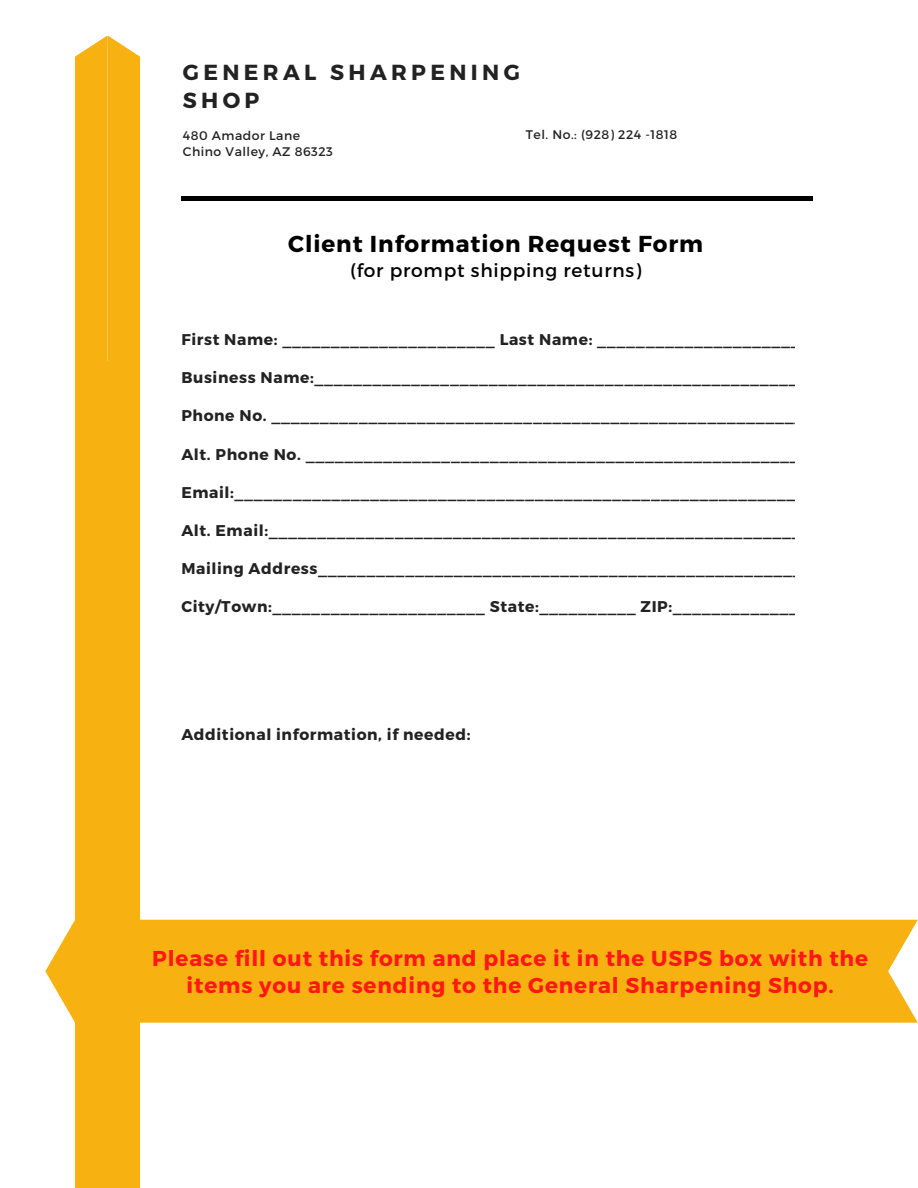
<style>
.page{position:relative;width:918px;height:1188px;background:#fff}
.page>*{position:absolute;margin:0;border:0;box-sizing:border-box;transform-origin:0 0}
.t1{font:700 23.1px "Montserrat";letter-spacing:.04em;color:#000}
.t2{font:700 21.75px/27.5px "Montserrat";letter-spacing:.2em;color:#222}
.t3{font:700 21.6px "Montserrat";letter-spacing:.04em;color:#ff1616}
.t4{font:18.6px "Montserrat";letter-spacing:.04em;color:#000}
.t5{font:700 15.6px "Montserrat";letter-spacing:.04em;color:#222}
.t6{font:12.45px "Montserrat";letter-spacing:.04em;color:#222}
</style>
<div class="page">
<div style="left:75px;top:361px;width:64px;height:827px;background:#f7b212"></div>
<div style="left:75px;top:36px;width:64px;height:325px;background:#f7b212"></div>
<hr style="left:181px;top:197px;width:631px;height:3px;background:#000">
<div style="left:45px;top:920px;width:873px;height:103px;background:#f7b212"></div>
<p class="t2" style="left:183px;top:58px;width:339px">GENERAL SHARPENING<br>SHOP</p>
<p class="t6" style="left:183px;top:127px;width:119px">480 Amador Lane</p>
<p class="t6" style="left:183px;top:143px;width:152px">Chino Valley, AZ 86323</p>
<p class="t6" style="left:526px;top:127px;width:153px">Tel. No.: (928) 224 -1818</p>
<p class="t1" style="left:288px;top:229px;width:416px">Client Information Request Form</p>
<p class="t4" style="left:350px;top:258px;width:293px">(for prompt shipping returns)</p>
<p class="t5" style="left:181px;top:330px;width:620px">First Name: ______________________ Last Name: _____________________</p>
<p class="t5" style="left:181px;top:368px;width:628px">Business Name:___________________________________________________</p>
<p class="t5" style="left:181px;top:406px;width:624px">Phone No. _______________________________________________________</p>
<p class="t5" style="left:181px;top:444px;width:629px">Alt. Phone No. ____________________________________________________</p>
<p class="t5" style="left:181px;top:482px;width:626px">Email:___________________________________________________________</p>
<p class="t5" style="left:181px;top:520px;width:621px">Alt. Email:_______________________________________________________</p>
<p class="t5" style="left:181px;top:558px;width:622px">Mailing Address__________________________________________________</p>
<p class="t5" style="left:181px;top:596px;width:628px">City/Town:______________________ State:__________ ZIP:______________</p>
<p class="t5" style="left:181px;top:724px;width:291px">Additional information, if needed:</p>
<p class="t3" style="left:152px;top:944px;width:717px">Please fill out this form and place it in the USPS box with the</p>
<p class="t3" style="left:187px;top:971px;width:649px">items you are sending to the General Sharpening Shop.</p>
</div>
